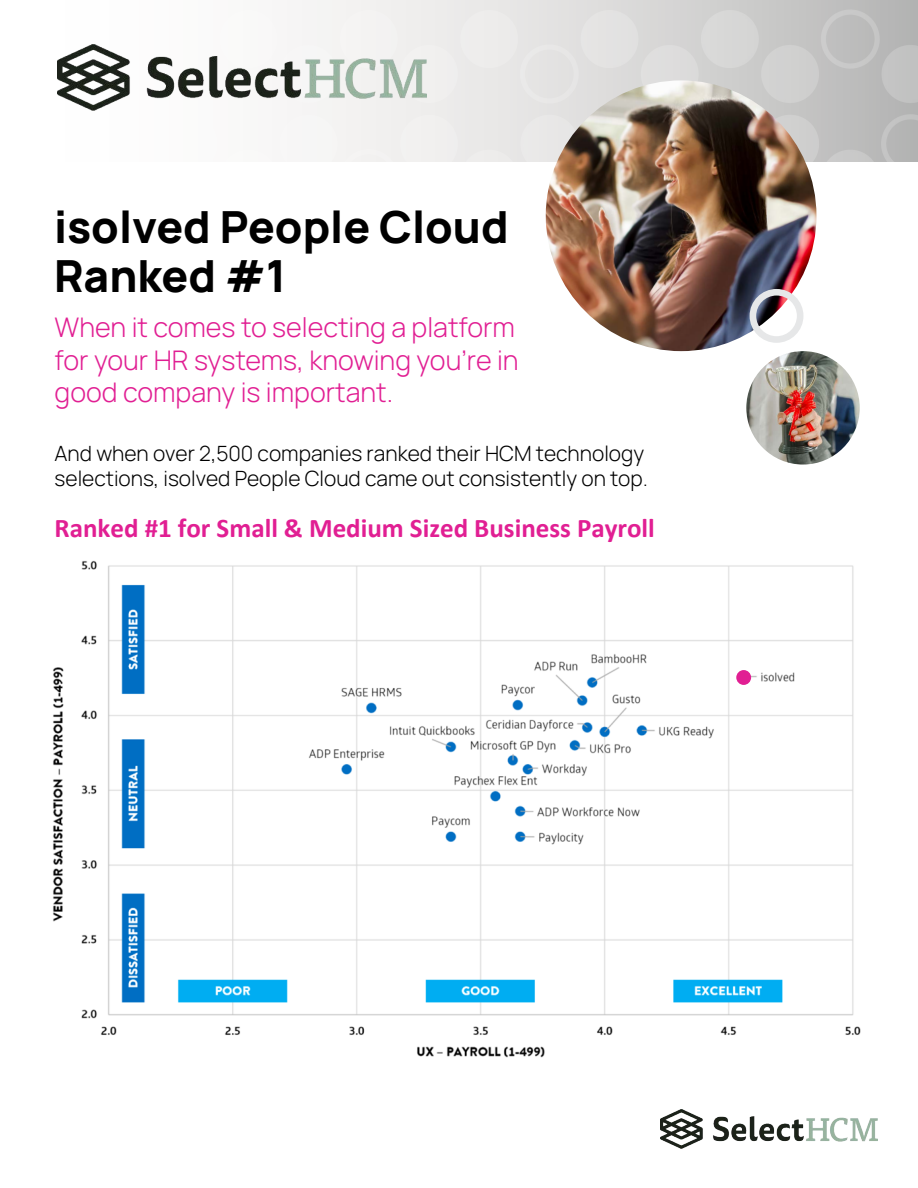
<style>
.page{position:relative;width:918px;height:1188px;background:#fff}
.page>*{position:absolute;margin:0;border:0;box-sizing:border-box;transform-origin:0 0}
.t1{font:800 44.25px/49.5px "Manrope";color:#000}
.t2{font:300 27px/32.4px "Manrope";color:#e11f93}
.t3{font:700 27px "Calibri";color:#e11f93}
.t4{font:300 21px/25.2px "Manrope";color:#000}
.s1{font-size:19.5px}
</style>
<div class="page">
<img style="left:546px;top:80px;width:270px;height:271px;border-radius:135px">
<img style="left:746px;top:351px;width:114px;height:114px;border-radius:57px">
<div style="left:750px;top:289px;width:53px;height:54px;border:7px solid #e6e7e8;border-radius:50%"></div>
<img style="left:53px;top:560px;width:808px;height:498px">
<div style="left:736px;top:670px;width:15px;height:15px;background:#e11f93;border-radius:50%"></div>
<img style="left:57px;top:44px;width:369px;height:67px">
<img style="left:661px;top:1109px;width:216px;height:39px">
<h1 class="t1" style="left:54px;top:200px;width:456px">isolved People Cloud<br>Ranked #1</h1>
<p class="t2" style="left:55px;top:310px;width:466px">When it comes to selecting a platform for your HR systems, knowing you’re in good company is important.</p>
<p class="t4" style="left:55px;top:440px;width:595px">And when over 2,500 companies ranked their HCM technology selections, isolved People Cloud came out consistently on top<span class="s1">.</span></p>
<p class="t3" style="left:55px;top:509px;width:602px">Ranked #1 for Small &amp; Medium Sized Business Payroll</p>
</div>
